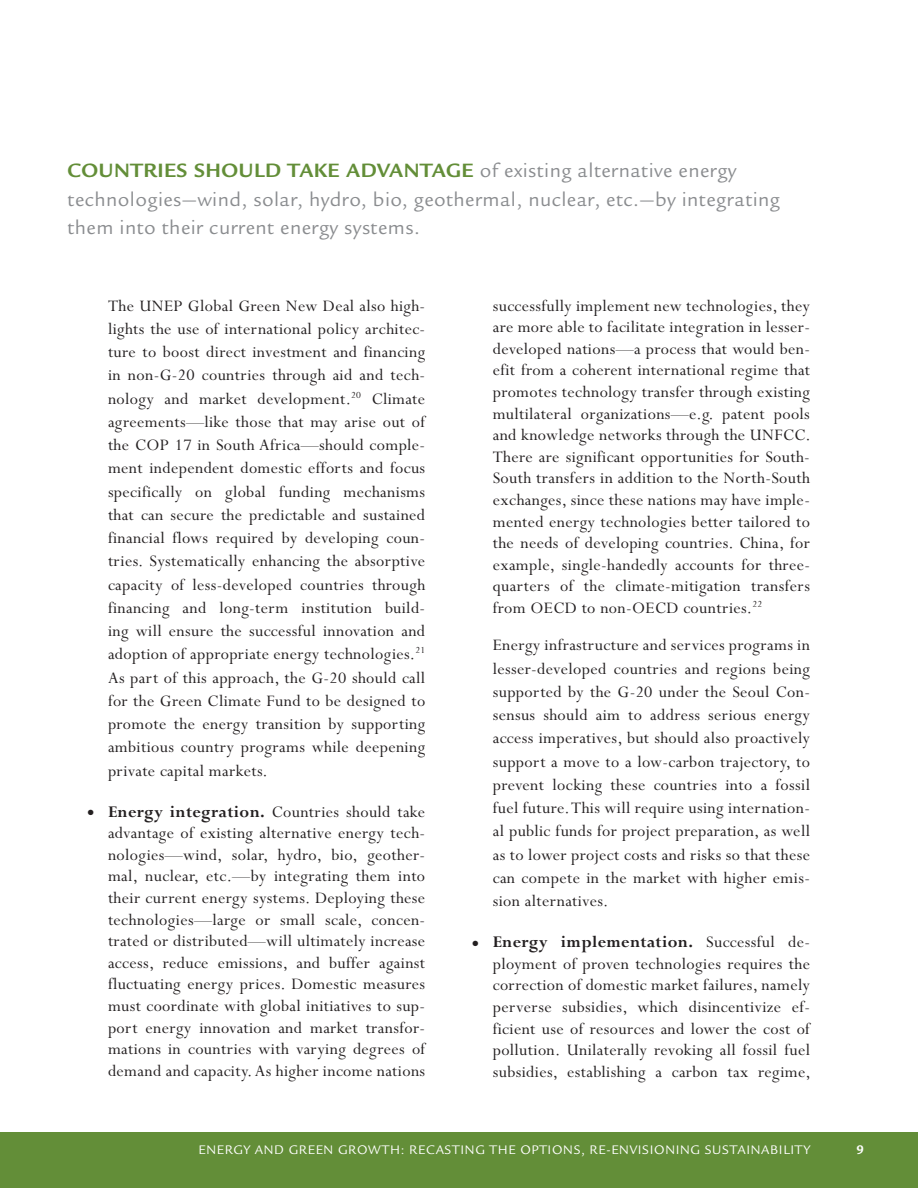
<style>
.page{position:relative;width:918px;height:1188px;background:#fff}
.page>*{position:absolute;margin:0;border:0;box-sizing:border-box;transform-origin:0 0}
.Pull_Quote{font:21px/28.5px "Legacy Sans";letter-spacing:.02em;color:#8a8c8f}
.Bulleted_List{font:18px/21.6px "Perpetua";letter-spacing:.02em;color:#231f20;text-align:justify}
.Text{font:18px/23.2px "Perpetua";letter-spacing:.02em;color:#231f20;text-align:justify}
.t1{font:13.5px "Legacy Sans";letter-spacing:.05em;color:#fff}
.t2{font:700 13.5px "Legacy Sans";color:#fff}
.s1{font-weight:700;color:#638e38}
.s2{font-weight:700}
</style>
<div class="page">
<div style="left:0;top:1132px;width:918px;height:56px;background:#638e38"></div>
<p class="Pull_Quote" style="left:68px;top:157px;width:714px"><span class="s1">COUNTRIES SHOULD TAKE ADVANTAGE</span> of existing alternative energy technologies—wind, solar, hydro, bio, geothermal, nuclear, etc.—by integrating them into their current energy systems.</p>
<p class="Text" style="left:108px;top:294px;width:319px">The UNEP Global Green New Deal also high&shy;lights the use of international policy architec&shy;ture to boost direct investment and financing in non-G-20 countries through aid and tech&shy;nology and market development.<sup>20</sup> Climate agreements—like those that may arise out of the COP 17 in South Africa—should comple&shy;ment independent domestic efforts and focus specifically on global funding mechanisms that can secure the predictable and sustained financial flows required by developing coun&shy;tries. Systematically enhancing the absorptive capacity of less-developed countries through financing and long-term institution build&shy;ing will ensure the successful innovation and adoption of appropriate energy technologies.<sup>21<br></sup>As part of this approach, the G-20 should call for the Green Climate Fund to be designed to promote the energy transition by supporting ambitious country programs while deepening private capital markets.</p>
<p class="Bulleted_List" style="left:108px;top:801px;width:319px;text-indent:-20px">● <span class="s2">Energy integration.</span> Countries should take advantage of existing alternative energy tech&shy;nologies—wind, solar, hydro, bio, geother&shy;mal, nuclear, etc.—by integrating them into their current energy systems. Deploying these technologies—large or small scale, concen&shy;trated or distributed—will ultimately increase access, reduce emissions, and buffer against fluctuating energy prices. Domestic measures must coordinate with global initiatives to sup&shy;port energy innovation and market transfor&shy;mations in countries with varying degrees of demand and capacity. As higher income nations</p>
<p class="Bulleted_List" style="left:493px;top:295px;width:319px">successfully implement new technologies, they are more able to facilitate integration in lesser&shy;developed nations—a process that would ben&shy;efit from a coherent international regime that promotes technology transfer through existing multilateral organizations—e.g. patent pools and knowledge networks through the UNFCC.<br>There are significant opportunities for South-South transfers in addition to the North-South exchanges, since these nations may have imple&shy;mented energy technologies better tailored to the needs of developing countries. China, for example, single-handedly accounts for three&shy;quarters of the climate-mitigation transfers from OECD to non-OECD countries.<sup>22</sup></p>
<p class="Text" style="left:493px;top:634px;width:319px">Energy infrastructure and services programs in lesser-developed countries and regions being supported by the G-20 under the Seoul Con&shy;sensus should aim to address serious energy access imperatives, but should also proactively support a move to a low-carbon trajectory, to prevent locking these countries into a fossil fuel future. This will require using internation&shy;al public funds for project preparation, as well as to lower project costs and risks so that these can compete in the market with higher emis&shy;sion alternatives.</p>
<p class="Bulleted_List" style="left:493px;top:932px;width:319px;text-indent:-20px">● <span class="s2">Energy implementation.</span> Successful de&shy;ployment of proven technologies requires the correction of domestic market failures, namely perverse subsidies, which disincentivize ef&shy;ficient use of resources and lower the cost of pollution. Unilaterally revoking all fossil fuel subsidies, establishing a carbon tax regime,</p>
<p class="t1" style="left:199px;top:1142px;width:613px">ENERGY AND GREEN GROWTH: RECASTING THE OPTIONS, RE-ENVISIONING SUSTAINABILITY</p>
<p class="t2" style="left:856px;top:1142px;width:9px">9</p>
</div>
